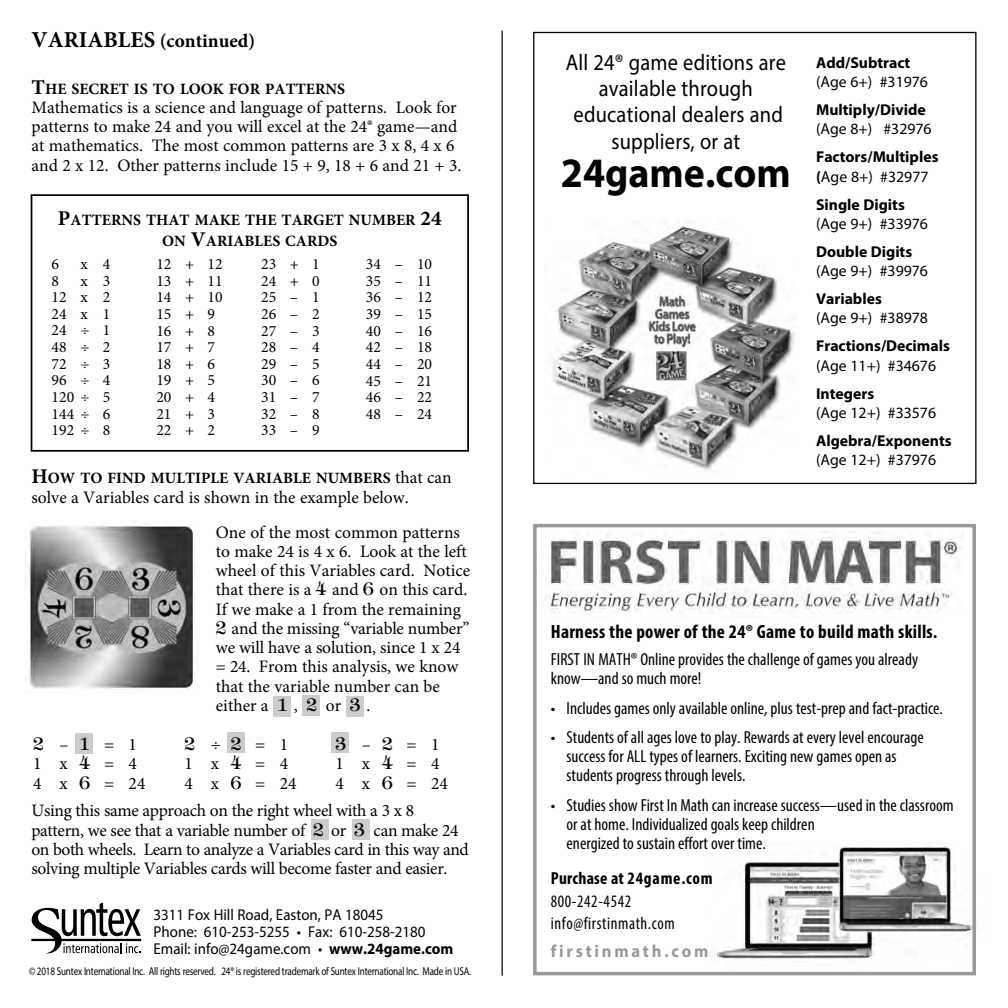
<style>
.page{position:relative;width:1008px;height:1008px;background:#fff}
.page>*{position:absolute;margin:0;border:0;box-sizing:border-box;transform-origin:0 0}
.t1{font:700 42px "Myriad Pro";color:#000;scale:.95 1}
.t2{font:22.75px/26.2px "Myriad Pro";letter-spacing:.01em;color:#000;text-align:center;scale:.9 1}
.t3{font:700 condensed 19.25px "Myriad Pro";letter-spacing:.015em;color:#000}
.t4{font:700 19.25px "Minion Pro";color:#000}
.t5{font:17.5px/19.2px "Minion Pro";color:#000}
.t6{font:condensed 17.5px/19.2px "Myriad Pro";color:#000}
.t7{font:17.5px/19.2px "Minion Pro";letter-spacing:-.02em;color:#000}
.t8{font:condensed 17.5px/22.8px "Myriad Pro";letter-spacing:.04em;color:#000;scale:.95 1}
.t9{font:700 condensed 17.5px "Myriad Pro";letter-spacing:.015em;color:#000}
.t10{font:700 17.5px "Myriad Pro";letter-spacing:.165em;color:#999;scale:.95 1}
.t11{font:15.75px/16.6px "Minion Pro";color:#000;text-align:justify}
.t12{font:700 15.75px/19.2px "Myriad Pro";color:#000}
.t13{font:700 15.75px/21px "Minion Pro";color:#000;text-align:center}
.t14{font:15.75px "Myriad Pro";color:#000}
.t15{font:15.75px/17.3px "Myriad Pro";color:#000;scale:.95 1}
.t16{font:11.38px "Myriad Pro";letter-spacing:-.02em;color:#000;scale:.8 1}
.s1{font-size:22.75px}
.s2{font-size:21px}
.s3{font-weight:400;font-size:17.5px}
.s4{font-family:"Tiffany"}
.s5{font-weight:700}
.s6{font-weight:400}
.s7{font-size:17.5px}
</style>
<div class="page">
<div style="left:352px;top:820px;width:18px;height:20px;background:#ccc"></div>
<div style="left:311px;top:820px;width:18px;height:20px;background:#ccc"></div>
<div style="left:332px;top:733px;width:17px;height:20px;background:#ccc"></div>
<div style="left:228px;top:733px;width:17px;height:20px;background:#ccc"></div>
<div style="left:75px;top:733px;width:18px;height:20px;background:#ccc"></div>
<div style="left:346px;top:696px;width:18px;height:20px;background:#ccc"></div>
<div style="left:302px;top:696px;width:18px;height:20px;background:#ccc"></div>
<div style="left:273px;top:696px;width:18px;height:20px;background:#ccc"></div>
<div style="left:31px;top:194px;width:438px;height:258px;border:2px solid #000"></div>
<img style="left:29px;top:521px;width:165px;height:169px">
<hr style="left:502px;top:31px;width:1px;height:945px;background:#000">
<svg style="left:32px;top:903px;width:109px;height:51px"></svg>
<hr style="left:31px;top:939px;width:110px;height:2px;background:#000">
<img style="left:715px;top:846px;width:256px;height:113px">
<div style="left:533px;top:524px;width:443px;height:451px;border:4px solid #999"></div>
<img style="left:552px;top:226px;width:243px;height:245px">
<img style="left:546px;top:531px;width:415px;height:82px">
<p class="t4" style="left:32px;top:33px;width:225px"><span class="s1">VARIABLES</span> (continued)</p>
<p class="t13" style="left:32px;top:79px;width:315px"><span class="s2">T</span>HE SECRET IS TO LOOK FOR PATTERNS</p>
<p class="t5" style="left:32px;top:99px;width:431px">Mathematics is a science and language of patterns. Look for patterns to make 24 and you will excel at the 24® game—and at mathematics. The most common patterns are 3 x 8, 4 x 6 and 2 x 12. Other patterns include 15 + 9, 18 + 6 and 21 + 3.</p>
<p class="t13" style="left:58px;top:211px;width:385px"><span class="s2">P</span>ATTERNS THAT MAKE THE TARGET NUMBER <span class="s2">24<br></span>ON <span class="s2">V</span>ARIABLES CARDS</p>
<p class="t11" style="left:52px;top:257px;width:9px">6</p>
<p class="t11" style="left:80px;top:257px;width:31px">x 4</p>
<p class="t11" style="left:52px;top:274px;width:9px">8</p>
<p class="t11" style="left:52px;top:274px;width:60px;text-indent:29px">x 3<br>12 x 2<br>24 x 1<br>24÷1<br>48÷2<br>72÷3<br>96÷4<br>120 ÷ 5<br>144 ÷ 6<br>192 ÷ 8</p>
<p class="t11" style="left:156px;top:257px;width:68px;text-align:left">12 + 12<br>13 + 11<br>14 + 10<br>15+9<br>16+8<br>17+7<br>18+6<br>19+5<br>20+4<br>21+3<br>22+2</p>
<p class="t11" style="left:261px;top:257px;width:60px">23+1<br>24+0<br>25–1<br>26–2<br>27–3<br>28–4<br>29–5<br>30–6<br>31–7<br>32–8<br>33–9</p>
<p class="t11" style="left:366px;top:257px;width:68px">34 – 10<br>35 – 11<br>36 – 12<br>39 – 15<br>40 – 16<br>42 – 18<br>44 – 20<br>45 – 21<br>46 – 22<br>48 – 24</p>
<p class="t13" style="left:31px;top:469px;width:422px"><span class="s2">H</span>OW TO FIND MULTIPLE VARIABLE NUMBERS <span class="s3">that can</span></p>
<p class="t5" style="left:216px;top:481px;width:246px;line-height:35px;text-indent:-184px">solve a Variables card is shown in the example below.<br>One of the most common patterns</p>
<p class="t5" style="left:216px;top:543px;width:256px">to make 24 is 4 x 6. Look at the left wheel of this Variables card. Notice that there is a <span class="s4">4</span> and <span class="s4">6</span> on this card.<br>If we make a 1 from the remaining<br><span class="s4">2</span> and the missing “variable number” we will have a solution, since 1 x 24 = 24. From this analysis, we know that the variable number can be either a <span class="s4">1</span> , <span class="s4">2</span> or <span class="s4">3</span> .</p>
<p class="t5" style="left:33px;top:736px;width:114px;line-height:19.8px"><span class="s4">2</span>– <span class="s4">1</span>=1<br>1 x<span class="s4">4</span> =4<br>4 x<span class="s4">6</span> = 24</p>
<p class="t5" style="left:184px;top:736px;width:114px;line-height:19.8px"><span class="s4">2</span>÷ <span class="s4">2</span>=1<br>1 x<span class="s4">4</span> =4<br>4 x<span class="s4">6</span> = 24</p>
<p class="t5" style="left:336px;top:736px;width:114px;line-height:19.8px"><span class="s4">3</span>– <span class="s4">2</span>=1<br>1 x<span class="s4">4</span> =4<br>4 x<span class="s4">6</span> = 24</p>
<p class="t7" style="left:31px;top:803px;width:439px">Using this same approach on the right wheel with a 3 x 8 pattern, we see that a variable number of <span class="s4">2</span> or <span class="s4">3</span> can make 24 on both wheels. Learn to analyze a Variables card in this way and solving multiple Variables cards will become faster and easier.</p>
<p class="t15" style="left:154px;top:907px;width:317px">3311 Fox Hill Road, Easton, PA 18045<br>Phone: 610-253-5255 • Fax: 610-258-2180<br>Email: info@24game.com • <span class="s5">www.24game.com</span></p>
<p class="t16" style="left:29px;top:967px;width:554px">© 2018 Suntex International Inc. All rights reserved. 24® is registered trademark of Suntex International Inc. Made in USA.</p>
<h2 class="t2" style="left:566px;top:51px;width:246px">All 24® game editions are available through educational dealers and suppliers, or at</h2>
<h1 class="t1" style="left:561px;top:157px;width:243px">24game.com</h1>
<p class="t12" style="left:816px;top:55px;width:96px">Add/Subtract</p>
<p class="t14" style="left:816px;top:76px;width:113px">(Age 6+) #31976</p>
<p class="t12" style="left:816px;top:102px;width:111px">Multiply/Divide</p>
<p class="t14" style="left:816px;top:123px;width:117px">(Age 8+) #32976</p>
<p class="t12" style="left:816px;top:149px;width:124px">Factors/Multiples (<span class="s6">Age 8+) #32977</span></p>
<p class="t12" style="left:816px;top:196px;width:90px">Single Digits</p>
<p class="t14" style="left:816px;top:218px;width:113px">(Age 9+) #33976</p>
<p class="t12" style="left:816px;top:244px;width:98px">Double Digits</p>
<p class="t14" style="left:816px;top:265px;width:113px">(Age 9+) #39976</p>
<p class="t12" style="left:816px;top:291px;width:67px">Variables</p>
<p class="t14" style="left:816px;top:312px;width:113px">(Age 9+) #38978</p>
<p class="t12" style="left:816px;top:338px;width:135px">Fractions/Decimals</p>
<p class="t14" style="left:816px;top:359px;width:122px">(Age 11+) #34676</p>
<p class="t12" style="left:816px;top:385px;width:60px">Integers</p>
<p class="t14" style="left:816px;top:407px;width:122px">(Age 12+) #33576</p>
<p class="t12" style="left:816px;top:433px;width:137px">Algebra/Exponents</p>
<p class="t14" style="left:816px;top:454px;width:122px">(Age 12+) #37976</p>
<p class="t3" style="left:551px;top:625px;width:388px">Harness the power of the 24® Game to build math skills<span class="s7">.</span></p>
<p class="t6" style="left:551px;top:651px;width:369px">FIRST IN MATH® Online provides the challenge of games you already know—and so much more!</p>
<p class="t6" style="left:551px;top:700px;width:394px">• Includes games only available online, plus test-prep and fact-practice.</p>
<p class="t6" style="left:567px;top:729px;width:359px;text-indent:-16px">• Students of all ages love to play. Rewards at every level encourage success for ALL types of learners. Exciting new games open as students progress through levels.</p>
<p class="t6" style="left:567px;top:797px;width:389px;text-indent:-16px">• Studies show First In Math can increase success—used in the classroom or at home. Individualized goals keep children<br>energized to sustain effort over time.</p>
<p class="t9" style="left:551px;top:871px;width:163px">Purchase at 24game.com</p>
<p class="t8" style="left:551px;top:891px;width:132px">800-242-4542 info@firstinmath.com</p>
<p class="t10" style="left:551px;top:945px;width:167px">firstinmath.com</p>
</div>
